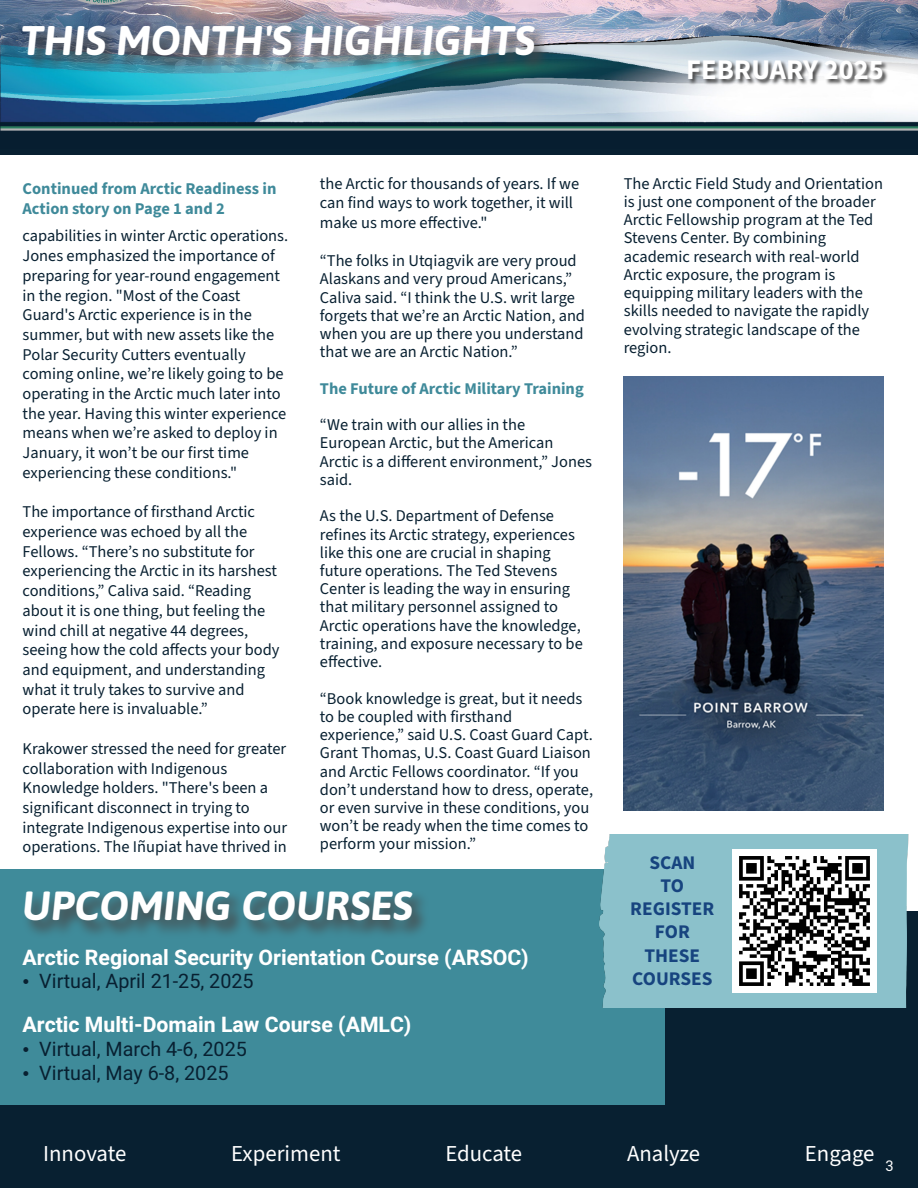
<style>
.page{position:relative;width:918px;height:1188px;background:#082031}
.page>*{position:absolute;margin:0;border:0;box-sizing:border-box;transform-origin:0 0}
.t1{font:italic 700 41.4px "Asap";color:#fff}
.t2{font:italic 700 40.65px "Asap";color:#fff}
.t3{font:700 28.5px "Source Sans 3";color:#fff}
.t4{font:22.8px "Source Sans 3";color:#fff}
.t5{font:700 21.3px "Heebo";color:#fff}
.t6{font:19.8px "Heebo";color:#082031}
.t7{font:700 19.35px/23.2px "Source Sans 3";color:#17447f;text-align:center}
.t8{font:700 16.5px/19.8px "Source Sans 3";color:#3f8a9a}
.t9{font:16.35px/18.3px "Source Sans 3";color:#082031}
.t10{font:700 16.35px "Source Sans 3";color:#3f8a9a}
.t11{font:14.7px "Heebo";color:#fff}
.s1{font-family:"Times New Roman"}
</style>
<div class="page">
<div style="left:0;top:156px;width:918px;height:755px;background:#fff"></div>
<img style="left:0;top:0;width:918px;height:131px">
<img style="left:654px;top:44px;width:264px;height:57px">
<img style="left:0;top:0;width:600px;height:96px">
<img style="left:624px;top:377px;width:260px;height:434px">
<div style="left:0;top:869px;width:665px;height:235px;background:#3f8b9a"></div>
<div style="left:599px;top:834px;width:310px;height:173px;background:#8bc1cb"></div>
<img style="left:733px;top:849px;width:143px;height:143px">
<h1 class="t1" style="left:21px;top:12px;width:516px">THIS MONTH'S HIGHLIGHTS</h1>
<h3 class="t3" style="left:686px;top:51px;width:199px">FEBRUARY 2025</h3>
<p class="t9" style="left:320px;top:173px;width:261px;line-height:19.6px">the Arctic for thousands of years. If we can find ways to work together, it will make us more effective."</p>
<p class="t9" style="left:320px;top:252px;width:267px">“The folks in Utqiagvik are very proud Alaskans and very proud Americans,” Caliva said. “I think the U.S. writ large forgets that we’re an Arctic Nation, and when you are up there you understand that we are an Arctic Nation.”</p>
<p class="t10" style="left:320px;top:378px;width:265px">The Future of Arctic Military Training</p>
<p class="t9" style="left:320px;top:416px;width:274px">“We train with our allies in the<br>European Arctic, but the American<br>Arctic is a different environment,” Jones said.</p>
<p class="t9" style="left:320px;top:507px;width:264px">As the U.S. Department of Defense refines its Arctic strategy, experiences like this one are crucial in shaping future operations. The Ted Stevens Center is leading the way in ensuring that military personnel assigned to Arctic operations have the knowledge, training, and exposure necessary to be effective.</p>
<p class="t9" style="left:320px;top:689px;width:275px">“Book knowledge is great, but it needs to be coupled with firsthand experience,” said U.S. Coast Guard Capt.<br>Grant Thomas, U.S. Coast Guard Liaison and Arctic Fellows coordinator. “If you don’t understand how to dress, operate, or even survive in these conditions, you won’t be ready when the time comes to perform your mission.”</p>
<p class="t8" style="left:23px;top:178px;width:256px">Continued from Arctic Readiness in<br>Action story on Page 1 and 2</p>
<p class="t9" style="left:624px;top:174px;width:261px">The Arctic Field Study and Orientation is just one component of the broader<br>Arctic Fellowship program at the Ted<br>Stevens Center. By combining academic research with real-world<br>Arctic exposure, the program is equipping military leaders with the skills needed to navigate the rapidly evolving strategic landscape of the region.</p>
<p class="t9" style="left:23px;top:226px;width:267px;line-height:19.6px">capabilities in winter Arctic operations.<br>Jones emphasized the importance of preparing for year-round engagement in the region. "Most of the Coast Guard's Arctic experience is in the summer, but with new assets like the Polar Security Cutters eventually coming online, we’re likely going to be operating in the Arctic much later into the year. Having this winter experience means when we’re asked to deploy in January, it won’t be our first time experiencing these conditions."</p>
<p class="t9" style="left:23px;top:502px;width:258px;line-height:19.6px">The importance of firsthand Arctic experience was echoed by all the Fellows. “There’s no substitute for experiencing the Arctic in its harshest conditions,” Caliva said. “Reading about it is one thing, but feeling the wind chill at negative 44 degrees, seeing how the cold affects your body and equipment, and understanding what it truly takes to survive and operate here is invaluable.”</p>
<p class="t9" style="left:23px;top:739px;width:266px;line-height:19.6px">Krakower stressed the need for greater collaboration with Indigenous Knowledge holders. "There's been a significant disconnect in trying to integrate Indigenous expertise into our operations. The Iñupiat have thrived in</p>
<p class="t7" style="left:630px;top:851px;width:86px">SCAN<br>TO<br>REGISTER<br>FOR<br>THESE<br>COURSES</p>
<h2 class="t2" style="left:23px;top:878px;width:392px">UPCOMING COURSES</h2>
<h3 class="t5" style="left:23px;top:942px;width:508px">Arctic Regional Security Orientation Course (ARSOC)</h3>
<p class="t6" style="left:23px;top:968px;width:233px"><span class="s1">•</span> Virtual, April 21-25, 2025</p>
<h3 class="t5" style="left:23px;top:1010px;width:390px">Arctic Multi-Domain Law Course (AMLC)</h3>
<p class="t6" style="left:23px;top:1035px;width:226px"><span class="s1">•</span> Virtual, March 4-6, 2025</p>
<p class="t6" style="left:23px;top:1059px;width:207px"><span class="s1">•</span> Virtual, May 6-8, 2025</p>
<h3 class="t4" style="left:43px;top:1139px;width:85px">Innovate</h3>
<h3 class="t4" style="left:231px;top:1139px;width:111px">Experiment</h3>
<h3 class="t4" style="left:445px;top:1139px;width:78px">Educate</h3>
<h3 class="t4" style="left:627px;top:1139px;width:75px">Analyze</h3>
<h3 class="t4" style="left:805px;top:1139px;width:71px">Engage</h3>
<p class="t11" style="left:886px;top:1156px;width:10px">3</p>
</div>
